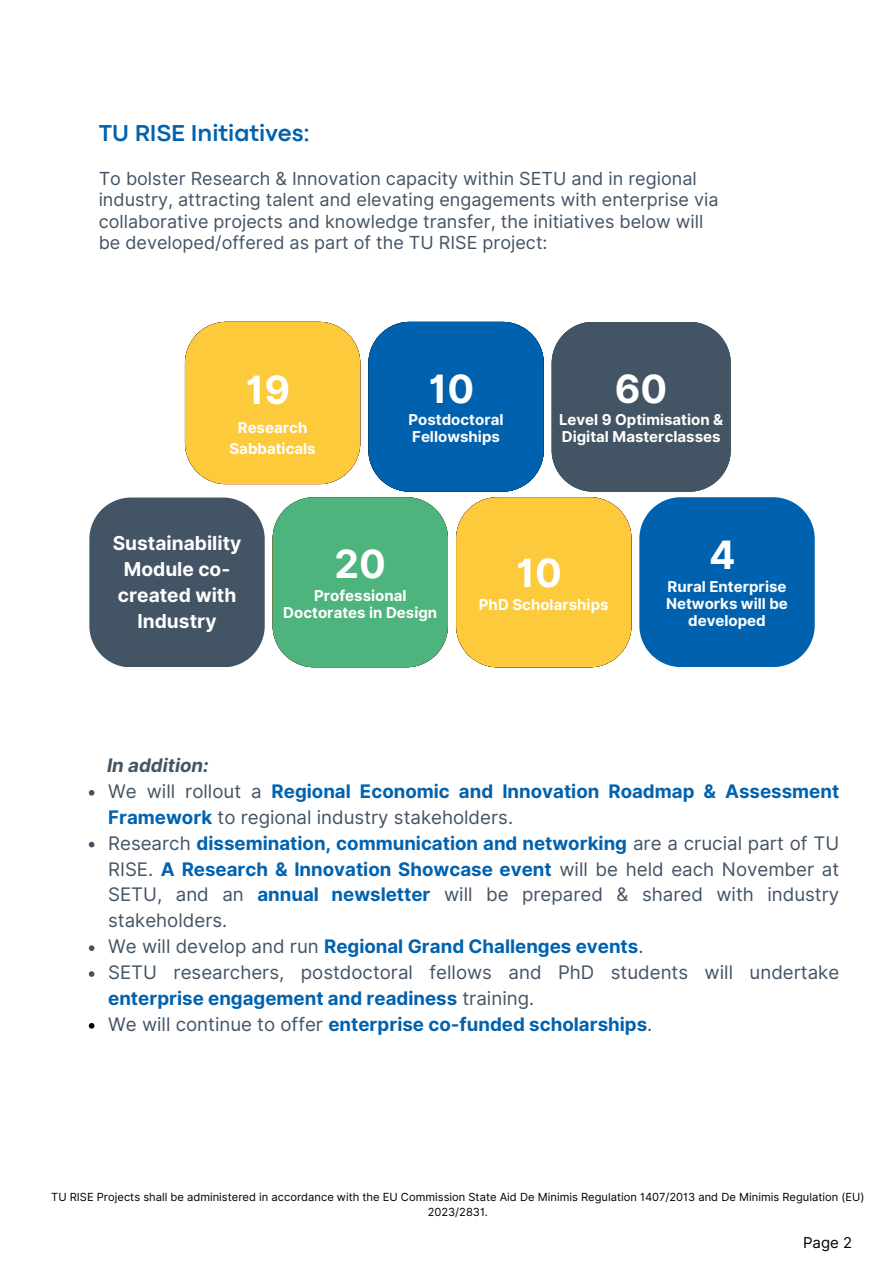
<style>
.page{position:relative;width:894px;height:1264px;background:#fff}
.page>*{position:absolute;margin:0;border:0;box-sizing:border-box;transform-origin:0 0}
.t1{font:700 39px "Inter";color:#fff}
.t2{font:700 39px "Inter";color:#fefefe}
.t3{font:700 24px "Codec Pro";color:#0062af}
.t4{font:700 19.2px/25.8px "Inter";color:#fff;text-align:center}
.t5{font:18.6px/25.8px "Inter";color:#435465;text-align:justify}
.t6{font:700 18.6px/25.8px "Inter";color:#0062af}
.t7{font:italic 700 18.6px "Inter";color:#435465}
.t8{font:18px/21.3px "Inter";color:#435465}
.t9{font:700 15px/16.8px "Inter";color:#fff;text-align:center}
.t10{font:700 15px/16.8px "Inter";color:#fefefe}
.t11{font:15px "Inter";color:#000}
.t12{font:11.1px/14.9px "Inter";color:#000;text-align:center}
.s1{font-weight:400;color:#435465}
.s2{font-weight:700;color:#0062af}
</style>
<div class="page">
<svg style="left:89px;top:790px;width:5px;height:5px"></svg>
<svg style="left:89px;top:841px;width:5px;height:6px"></svg>
<svg style="left:89px;top:945px;width:5px;height:6px"></svg>
<svg style="left:89px;top:971px;width:5px;height:5px"></svg>
<svg style="left:89px;top:1023px;width:5px;height:5px"></svg>
<div style="left:185px;top:322px;width:175px;height:162px;background:#fcca3a"></div>
<svg style="left:368px;top:322px;width:175px;height:169px;background:#0c68b1"></svg>
<svg style="left:456px;top:497px;width:175px;height:170px;background:#facb43"></svg>
<div style="left:551px;top:322px;width:179px;height:169px;background:#435465"></div>
<div style="left:272px;top:497px;width:176px;height:170px;background:#4eb47d"></div>
<svg style="left:639px;top:497px;width:175px;height:170px;background:#0f6bb3"></svg>
<svg style="left:89px;top:497px;width:175px;height:170px;background:#4e5e6e"></svg>
<h1 class="t3" style="left:99px;top:125px;width:212px">TU RISE Initiatives:</h1>
<h3 class="t8" style="left:99px;top:168px;width:621px">To bolster Research &amp; Innovation capacity within SETU and in regional industry, attracting talent and elevating engagements with enterprise via collaborative projects and knowledge transfer, the initiatives below will be developed/offered as part of the TU RISE project:</h3>
<p class="t1" style="left:246px;top:366px;width:46px">19</p>
<p class="t9" style="left:229px;top:418px;width:88px;line-height:20.2px">Research<br>Sabbaticals</p>
<p class="t2" style="left:429px;top:365px;width:47px">10</p>
<p class="t10" style="left:408px;top:411px;width:96px">Postdoctoral<br>Fellowships</p>
<p class="t10" style="left:413px;top:428px;width:7px">f</p>
<p class="t1" style="left:614px;top:365px;width:54px">60</p>
<p class="t9" style="left:559px;top:411px;width:166px;text-align:left">Level 9 Optimisation &amp;<br>Digital Masterclasses</p>
<h1 class="t1" style="left:610px;top:365px;width:53px">20</h1>
<h5 class="t4" style="left:113px;top:530px;width:130px">Sustainability<br>Module co&shy;created with<br>Industry</h5>
<p class="t1" style="left:334px;top:540px;width:53px">20</p>
<p class="t9" style="left:283px;top:587px;width:155px">Professional<br>Doctorates in Design</p>
<p class="t9" style="left:287px;top:603px;width:147px">Doctorate in Design</p>
<p class="t1" style="left:516px;top:549px;width:47px">10</p>
<p class="t9" style="left:479px;top:596px;width:131px">PhD Scholarships</p>
<p class="t2" style="left:709px;top:531px;width:28px">4</p>
<p class="t10" style="left:666px;top:578px;width:123px;text-align:center">Rural Enterprise<br>Networks will be developed</p>
<h4 class="t7" style="left:107px;top:754px;width:103px">In addition:</h4>
<h4 class="t6" style="left:108px;top:778px;width:732px"><span class="s1">We will rollout a</span> Regional Economic and Innovation Roadmap &amp; Assessment<br>Framework <span class="s1">to regional industry stakeholders.</span></h4>
<h2 class="t5" style="left:108px;top:830px;width:732px">Research <span class="s2">dissemination, communication and networking</span> are a crucial part of TU RISE. <span class="s2">A Research &amp; Innovation Showcase event</span> will be held each November at SETU, and an <span class="s2">annual newsletter</span> will be prepared &amp; shared with industry stakeholders.</h2>
<h4 class="t6" style="left:108px;top:933px;width:536px"><span class="s1">We will develop and run</span> Regional Grand Challenges events<span class="s1">.</span></h4>
<h4 class="t5" style="left:108px;top:959px;width:732px">SETU researchers, postdoctoral fellows and PhD students will undertake <span class="s2">enterprise engagement and readiness</span> training.</h4>
<h4 class="t6" style="left:108px;top:1011px;width:545px"><span class="s1">We will continue to offer</span> enterprise co-funded scholarships<span class="s1">.</span></h4>
<h2 class="t12" style="left:51px;top:1189px;width:814px">TU RISE Projects shall be administered in accordance with the EU Commission State Aid De Minimis Regulation 1407/2013 and De Minimis Regulation (EU)<br>2023/2831.</h2>
<h4 class="t11" style="left:802px;top:1233px;width:51px">Page 2</h4>
</div>
